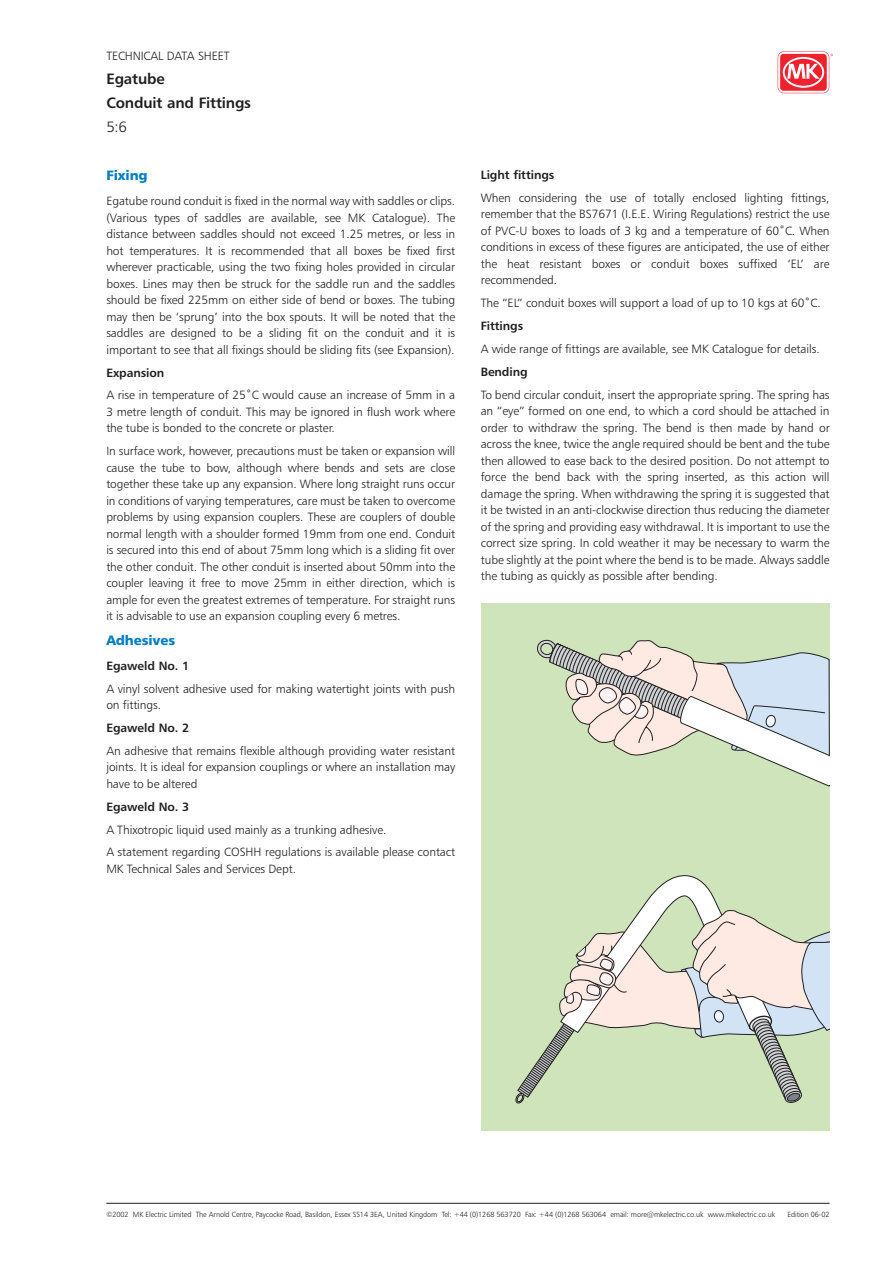
<style>
.page{position:relative;width:893px;height:1263px;background:#fff}
.page>*{position:absolute;margin:0;border:0;box-sizing:border-box;transform-origin:0 0}
.t1{font:15px/24px "Humanist 777 BT Bold B";letter-spacing:-.01em;color:#201f20}
.t2{font:15px "Humanist 777 BT Light B";color:#201f20}
.t3{font:13.5px "Humanist 777 BT Black B";letter-spacing:-.005em;color:#007ec4}
.t4{font:12px/16.5px "Humanist 777 BT Light B";letter-spacing:-.005em;color:#201f20;text-align:justify}
.t5{font:12px "Humanist 777 BT Bold B";letter-spacing:-.005em;color:#201f20}
.t6{font:7.5px "Humanist 777 BT Light B";letter-spacing:-.01em;color:#201f20}
</style>
<div class="page">
<hr style="left:106px;top:1203px;width:723px;height:1px;background:#201f20">
<svg style="left:777px;top:51px;width:55px;height:42px"></svg>
<div style="left:480px;top:604px;width:349px;height:527px;background:#d0e4bb"></div>
<svg style="left:537px;top:639px;width:293px;height:148px"></svg>
<svg style="left:515px;top:875px;width:314px;height:229px"></svg>
<p class="t4" style="left:106px;top:48px;width:125px">TECHNICAL DATA SHEET</p>
<p class="t1" style="left:106px;top:67px;width:146px">Egatube<br>Conduit and Fittings</p>
<p class="t2" style="left:106px;top:120px;width:22px">5:6</p>
<p class="t3" style="left:106px;top:170px;width:43px">Fixing</p>
<p class="t4" style="left:106px;top:193px;width:350px">Egatube round conduit is fixed in the normal way with saddles or clips. (Various types of saddles are available, see MK Catalogue). The distance between saddles should not exceed 1.25 metres, or less in hot temperatures. It is recommended that all boxes be fixed first wherever practicable, using the two fixing holes provided in circular boxes. Lines may then be struck for the saddle run and the saddles should be fixed 225mm on either side of bend or boxes. The tubing may then be ‘sprung’ into the box spouts. It will be noted that the saddles are designed to be a sliding fit on the conduit and it is important to see that all fixings should be sliding fits (see Expansion).</p>
<p class="t5" style="left:106px;top:367px;width:59px">Expansion</p>
<p class="t4" style="left:106px;top:388px;width:350px">A rise in temperature of 25˚C would cause an increase of 5mm in a 3 metre length of conduit. This may be ignored in flush work where the tube is bonded to the concrete or plaster.</p>
<p class="t4" style="left:106px;top:443px;width:350px">In surface work, however, precautions must be taken or expansion will cause the tube to bow, although where bends and sets are close together these take up any expansion. Where long straight runs occur in conditions of varying temperatures, care must be taken to overcome problems by using expansion couplers. These are couplers of double normal length with a shoulder formed 19mm from one end. Conduit is secured into this end of about 75mm long which is a sliding fit over the other conduit. The other conduit is inserted about 50mm into the coupler leaving it free to move 25mm in either direction, which is ample for even the greatest extremes of temperature. For straight runs it is advisable to use an expansion coupling every 6 metres.</p>
<p class="t3" style="left:106px;top:634px;width:70px">Adhesives</p>
<p class="t5" style="left:106px;top:660px;width:84px">Egaweld No. 1</p>
<p class="t4" style="left:106px;top:681px;width:350px">A vinyl solvent adhesive used for making watertight joints with push on fittings.</p>
<p class="t5" style="left:106px;top:723px;width:84px">Egaweld No. 2</p>
<p class="t4" style="left:106px;top:743px;width:350px">An adhesive that remains flexible although providing water resistant joints. It is ideal for expansion couplings or where an installation may have to be altered</p>
<p class="t5" style="left:106px;top:801px;width:84px">Egaweld No. 3</p>
<p class="t4" style="left:106px;top:819px;width:350px;line-height:23px">A Thixotropic liquid used mainly as a trunking adhesive.<br>A statement regarding COSHH regulations is available please contact</p>
<p class="t4" style="left:106px;top:861px;width:191px">MK Technical Sales and Services Dept.</p>
<p class="t5" style="left:480px;top:170px;width:75px">Light fittings</p>
<p class="t4" style="left:480px;top:190px;width:350px">When considering the use of totally enclosed lighting fittings, remember that the BS7671 (I.E.E. Wiring Regulations) restrict the use of PVC-U boxes to loads of 3 kg and a temperature of 60˚C. When conditions in excess of these figures are anticipated, the use of either the heat resistant boxes or conduit boxes suffixed ‘EL’ are recommended.</p>
<p class="t4" style="left:480px;top:295px;width:341px">The “EL” conduit boxes will support a load of up to 10 kgs at 60˚C.</p>
<p class="t5" style="left:480px;top:321px;width:44px">Fittings</p>
<p class="t4" style="left:480px;top:341px;width:340px">A wide range of fittings are available, see MK Catalogue for details.</p>
<p class="t5" style="left:480px;top:367px;width:48px">Bending</p>
<p class="t4" style="left:480px;top:387px;width:350px">To bend circular conduit, insert the appropriate spring. The spring has an “eye” formed on one end, to which a cord should be attached in order to withdraw the spring. The bend is then made by hand or across the knee, twice the angle required should be bent and the tube then allowed to ease back to the desired position. Do not attempt to force the bend back with the spring inserted, as this action will damage the spring. When withdrawing the spring it is suggested that it be twisted in an anti-clockwise direction thus reducing the diameter of the spring and providing easy withdrawal. It is important to use the correct size spring. In cold weather it may be necessary to warm the tube slightly at the point where the bend is to be made. Always saddle the tubing as quickly as possible after bending.</p>
<p class="t6" style="left:106px;top:1212px;width:670px">©2002 MK Electric Limited The Arnold Centre, Paycocke Road, Basildon, Essex SS14 3EA, United Kingdom Tel: +44 (0)1268 563720 Fax: +44 (0)1268 563064 email: more@mkelectric.co.uk www.mkelectric.co.uk</p>
<p class="t6" style="left:787px;top:1212px;width:44px">Edition 06-02</p>
</div>
